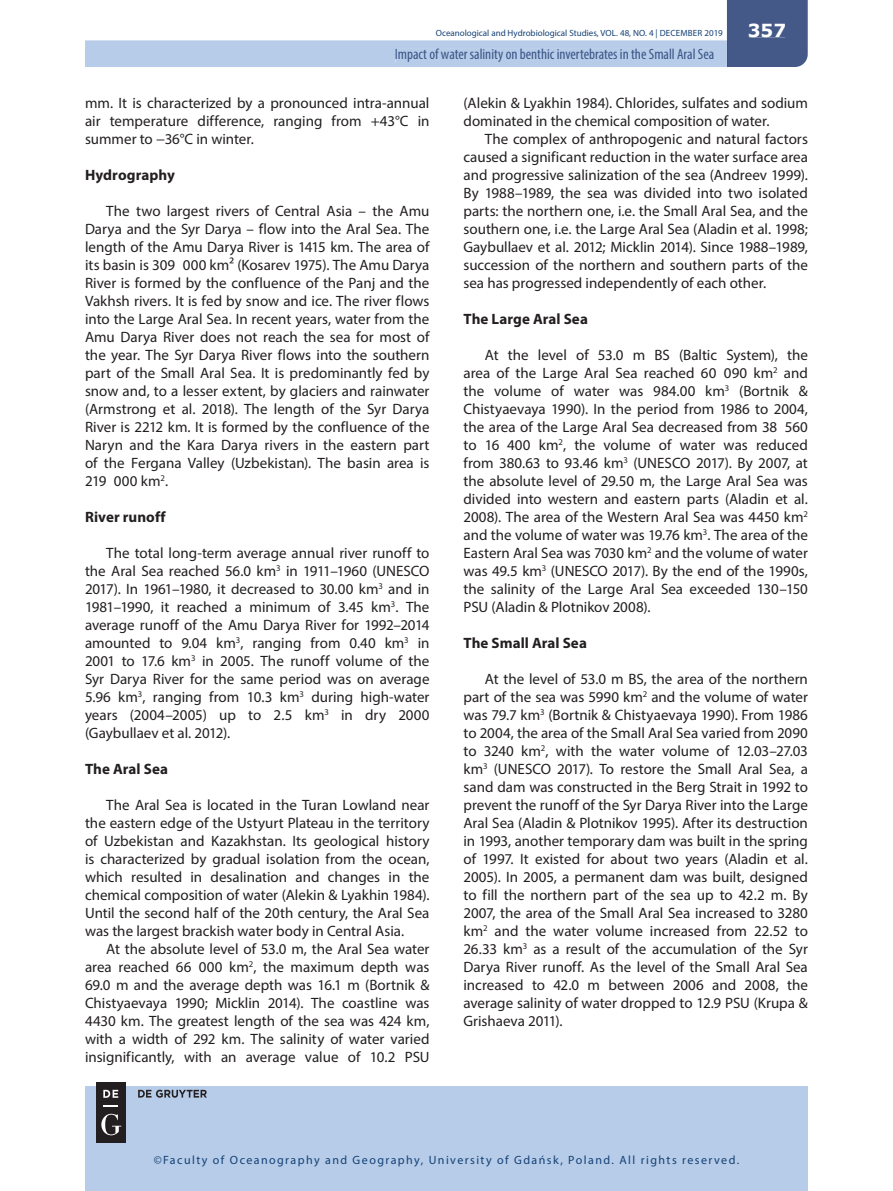
<style>
.page{position:relative;width:893px;height:1191px;background:#fff}
.page>*{position:absolute;margin:0;border:0;box-sizing:border-box;transform-origin:0 0}
.t1{font:700 18px "Verdana";color:#fff}
.t2{font:15px/18px "Myriad Pro";color:#231f20;text-align:justify}
.t3{font:700 15px "Myriad Pro";letter-spacing:.005em;color:#231f20}
.t4{font:condensed 15px "Myriad Pro";color:#395586}
.t5{font:12px "Myriad Pro";letter-spacing:.12em;color:#144176}
.t6{font:9px "Myriad Pro";color:#144176}
</style>
<div class="page">
<div style="left:85px;top:1086px;width:723px;height:105px;background:#b7cce8"></div>
<svg style="left:85px;top:0;width:723px;height:67px"></svg>
<div style="left:749px;top:24px;width:36px;height:13px;background:#455988"></div>
<div style="left:396px;top:49px;width:318px;height:14px;background:#b7cce8"></div>
<div style="left:96px;top:1081px;width:30px;height:61px;background:#231f20"></div>
<svg style="left:103px;top:1105px;width:15px;height:1px"></svg>
<svg style="left:103px;top:1089px;width:15px;height:8px"></svg>
<svg style="left:101px;top:1113px;width:20px;height:22px"></svg>
<svg style="left:138px;top:1089px;width:69px;height:8px"></svg>
<p class="t6" style="left:436px;top:28px;width:289px">Oceanological and Hydrobiological Studies, VOL. 48, NO. 4 | DECEMBER 2019</p>
<p class="t4" style="left:395px;top:45px;width:321px">Impact of water salinity on benthic invertebrates in the Small Aral Sea</p>
<p class="t1" style="left:748px;top:18px;width:40px">357</p>
<p class="t2" style="left:85px;top:94px;width:346px">mm. It is characterized by a pronounced intra-annual air temperature difference, ranging from +43°C in summer to −36°C in winter.</p>
<p class="t3" style="left:85px;top:165px;width:91px">Hydrography</p>
<p class="t2" style="left:85px;top:202px;width:346px;text-indent:21px">The two largest rivers of Central Asia – the Amu Darya and the Syr Darya – flow into the Aral Sea. The length of the Amu Darya River is 1415 km. The area of its basin is 309 000 km² (Kosarev 1975). The Amu Darya River is formed by the confluence of the Panj and the Vakhsh rivers. It is fed by snow and ice. The river flows into the Large Aral Sea. In recent years, water from the Amu Darya River does not reach the sea for most of the year. The Syr Darya River flows into the southern part of the Small Aral Sea. It is predominantly fed by snow and, to a lesser extent, by glaciers and rainwater (Armstrong et al. 2018). The length of the Syr Darya River is 2212 km. It is formed by the confluence of the Naryn and the Kara Darya rivers in the eastern part of the Fergana Valley (Uzbekistan). The basin area is 219 000 km<sup>2</sup>.</p>
<p class="t3" style="left:85px;top:507px;width:82px">River runoff</p>
<p class="t2" style="left:85px;top:544px;width:346px;text-indent:21px">The total long-term average annual river runoff to the Aral Sea reached 56.0 km<sup>3</sup> in 1911–1960 (UNESCO 2017). In 1961–1980, it decreased to 30.00 km<sup>3</sup> and in 1981–1990, it reached a minimum of 3.45 km<sup>3</sup>. The average runoff of the Amu Darya River for 1992–2014 amounted to 9.04 km<sup>3</sup>, ranging from 0.40 km<sup>3</sup> in 2001 to 17.6 km<sup>3</sup> in 2005. The runoff volume of the Syr Darya River for the same period was on average 5.96 km<sup>3</sup>, ranging from 10.3 km<sup>3</sup> during high-water years (2004–2005) up to 2.5 km<sup>3</sup> in dry 2000 (Gaybullaev et al. 2012).</p>
<p class="t3" style="left:85px;top:759px;width:84px">The Aral Sea</p>
<p class="t2" style="left:85px;top:796px;width:346px;text-indent:21px">The Aral Sea is located in the Turan Lowland near the eastern edge of the Ustyurt Plateau in the territory of Uzbekistan and Kazakhstan. Its geological history is characterized by gradual isolation from the ocean, which resulted in desalination and changes in the chemical composition of water (Alekin &amp; Lyakhin 1984).<br>Until the second half of the 20th century, the Aral Sea was the largest brackish water body in Central Asia.</p>
<p class="t2" style="left:85px;top:940px;width:346px;text-indent:21px">At the absolute level of 53.0 m, the Aral Sea water area reached 66 000 km<sup>2</sup>, the maximum depth was 69.0 m and the average depth was 16.1 m (Bortnik &amp; Chistyaevaya 1990; Micklin 2014). The coastline was 4430 km. The greatest length of the sea was 424 km, with a width of 292 km. The salinity of water varied insignificantly, with an average value of 10.2 PSU</p>
<p class="t2" style="left:463px;top:94px;width:346px">(Alekin &amp; Lyakhin 1984). Chlorides, sulfates and sodium dominated in the chemical composition of water.</p>
<p class="t2" style="left:463px;top:130px;width:346px;text-indent:21px">The complex of anthropogenic and natural factors caused a significant reduction in the water surface area and progressive salinization of the sea (Andreev 1999).<br>By 1988–1989, the sea was divided into two isolated parts: the northern one, i.e. the Small Aral Sea, and the southern one, i.e. the Large Aral Sea (Aladin et al. 1998; Gaybullaev et al. 2012; Micklin 2014). Since 1988–1989, succession of the northern and southern parts of the sea has progressed independently of each other.</p>
<p class="t3" style="left:463px;top:309px;width:126px">The Large Aral Sea</p>
<p class="t2" style="left:463px;top:346px;width:346px;text-indent:21px">At the level of 53.0 m BS (Baltic System), the area of the Large Aral Sea reached 60 090 km<sup>2</sup> and the volume of water was 984.00 km<sup>3</sup> (Bortnik &amp; Chistyaevaya 1990). In the period from 1986 to 2004, the area of the Large Aral Sea decreased from 38 560 to 16 400 km<sup>2</sup>, the volume of water was reduced from 380.63 to 93.46 km<sup>3</sup> (UNESCO 2017). By 2007, at the absolute level of 29.50 m, the Large Aral Sea was divided into western and eastern parts (Aladin et al.<br>2008). The area of the Western Aral Sea was 4450 km<sup>2 </sup>and the volume of water was 19.76 km<sup>3</sup>. The area of the Eastern Aral Sea was 7030 km<sup>2</sup> and the volume of water was 49.5 km<sup>3</sup> (UNESCO 2017). By the end of the 1990s, the salinity of the Large Aral Sea exceeded 130–150<br>PSU (Aladin &amp; Plotnikov 2008).</p>
<p class="t3" style="left:463px;top:633px;width:125px">The Small Aral Sea</p>
<p class="t2" style="left:463px;top:670px;width:346px;text-indent:21px">At the level of 53.0 m BS, the area of the northern part of the sea was 5990 km<sup>2</sup> and the volume of water was 79.7 km<sup>3</sup> (Bortnik &amp; Chistyaevaya 1990). From 1986 to 2004, the area of the Small Aral Sea varied from 2090 to 3240 km<sup>2</sup>, with the water volume of 12.03–27.03 km<sup>3</sup> (UNESCO 2017). To restore the Small Aral Sea, a sand dam was constructed in the Berg Strait in 1992 to prevent the runoff of the Syr Darya River into the Large Aral Sea (Aladin &amp; Plotnikov 1995). After its destruction in 1993, another temporary dam was built in the spring of 1997. It existed for about two years (Aladin et al.<br>2005). In 2005, a permanent dam was built, designed to fill the northern part of the sea up to 42.2 m. By 2007, the area of the Small Aral Sea increased to 3280 km<sup>2</sup> and the water volume increased from 22.52 to 26.33 km<sup>3</sup> as a result of the accumulation of the Syr Darya River runoff. As the level of the Small Aral Sea increased to 42.0 m between 2006 and 2008, the average salinity of water dropped to 12.9 PSU (Krupa &amp; Grishaeva 2011).</p>
<p class="t5" style="left:154px;top:1152px;width:587px">©Faculty of Oceanography and Geography, University of Gdańsk, Poland. All rights reserved.</p>
</div>
